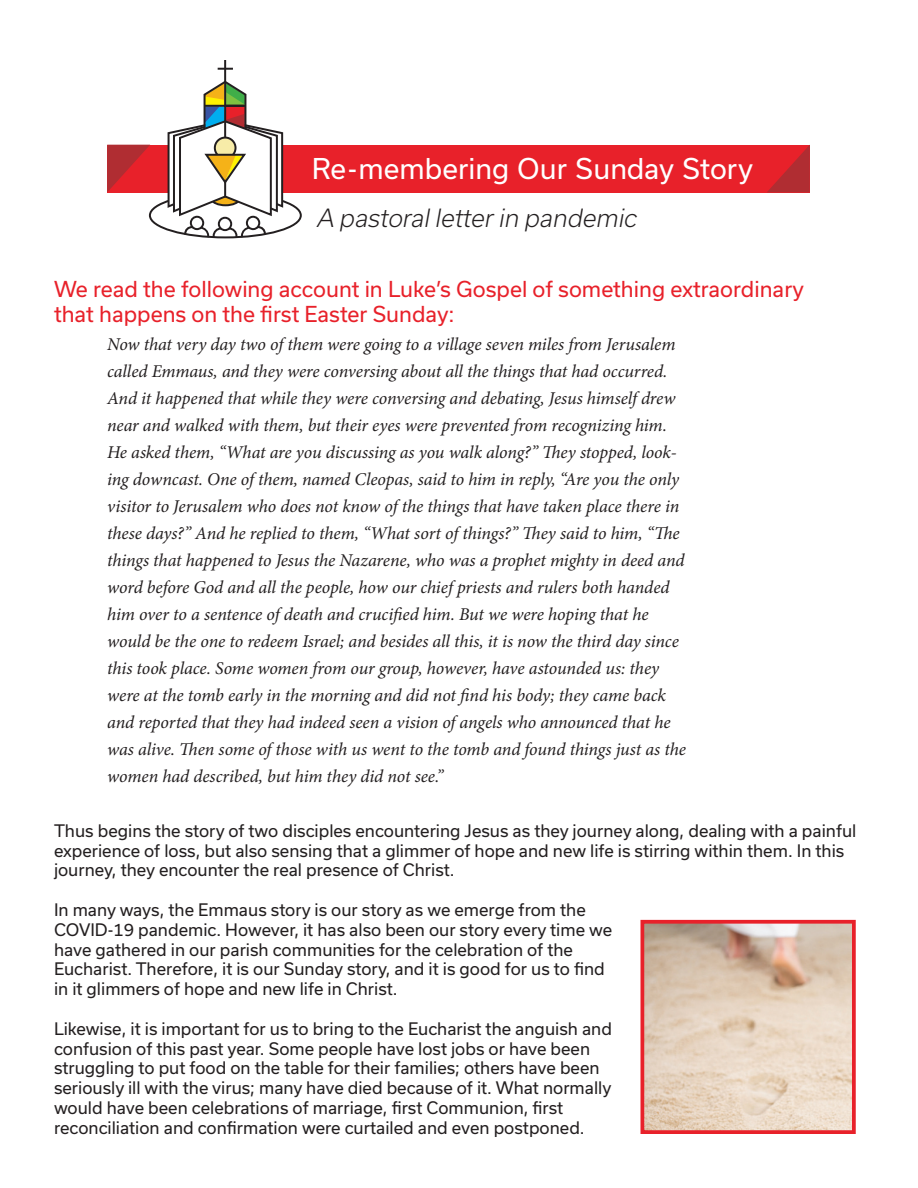
<style>
.page{position:relative;width:918px;height:1188px;background:#fff}
.page>*{position:absolute;margin:0;border:0;box-sizing:border-box;transform-origin:0 0}
.t1{font:27.45px "Usual";color:#fff}
.t2{font:italic 300 24px "Usual";color:#231f20}
.t3{font:21px/25.2px "Usual";color:#e8212a}
.t4{font:italic 18px/27px "Minion Pro";letter-spacing:-.005em;color:#231f20}
.t5{font:16.5px/19.8px "Usual";color:#231f20}
</style>
<div class="page">
<img style="left:645px;top:925px;width:206px;height:204px">
<div style="left:640px;top:920px;width:216px;height:214px;border:4px solid #e8212a"></div>
<div style="left:107px;top:145px;width:703px;height:47px;background:#e8212a"></div>
<svg style="left:107px;top:145px;width:43px;height:47px"></svg>
<svg style="left:218px;top:68px;width:15px;height:2px"></svg>
<div style="left:218px;top:217px;width:14px;height:14px;border:2px solid #231f20;border-radius:50%"></div>
<div style="left:190px;top:216px;width:14px;height:14px;border:2px solid #231f20;border-radius:50%"></div>
<svg style="left:183px;top:224px;width:84px;height:15px"></svg>
<div style="left:247px;top:217px;width:12px;height:12px;background:#fff;border-radius:50%"></div>
<div style="left:246px;top:216px;width:14px;height:14px;border:2px solid #231f20;border-radius:50%"></div>
<hr style="left:224px;top:60px;width:2px;height:137px;background:#231f20">
<svg style="left:167px;top:79px;width:118px;height:139px"></svg>
<svg style="left:767px;top:145px;width:43px;height:47px"></svg>
<h1 class="t1" style="left:312px;top:153px;width:443px">Re-membering Our Sunday Story</h1>
<h2 class="t2" style="left:316px;top:204px;width:326px">A pastoralletterin pandemic</h2>
<p class="t3" style="left:54px;top:276px;width:752px">We read the following account in Luke’s Gospel of something extraordinary that happens on the first Easter Sunday:</p>
<p class="t4" style="left:107px;top:331px;width:580px">Now that very day two of them were going to a village seven miles from Jerusalem called Emmaus, and they were conversing about all the things that had occurred.<br>And it happened that while they were conversing and debating, Jesus himself drew near and walked with them, but their eyes were prevented from recognizing him.<br>He asked them, “What are you discussing as you walk along?” They stopped, look&shy;ing downcast. One of them, named Cleopas, said to him in reply, “Are you the only visitor to Jerusalem who does not know of the things that have taken place there in these days?” And he replied to them, “What sort of things?” They said to him, “The things that happened to Jesus the Nazarene, who was a prophet mighty in deed and word before God and all the people, how our chief priests and rulers both handed him over to a sentence of death and crucified him. But we were hoping that he would be the one to redeem Israel; and besides all this, it is now the third day since this took place. Some women from our group, however, have astounded us: they were at the tomb early in the morning and did not find his body; they came back and reported that they had indeed seen a vision of angels who announced that he was alive. Then some of those with us went to the tomb and found things just as the women had described, but him they did not see.”</p>
<p class="t5" style="left:54px;top:821px;width:804px">Thus begins the story of two disciples encountering Jesus as they journey along, dealing with a painful experience of loss, but also sensing that a glimmer of hope and new life is stirring within them. In this journey, they encounter the real presence of Christ.</p>
<p class="t5" style="left:54px;top:900px;width:560px">In many ways, the Emmaus story is our story as we emerge from the COVID-19 pandemic. However, it has also been our story every time we have gathered in our parish communities for the celebration of the Eucharist. Therefore, it is our Sunday story, and it is good for us to find in it glimmers of hope and new life in Christ.</p>
<p class="t5" style="left:54px;top:1019px;width:559px">Likewise, it is important for us to bring to the Eucharist the anguish and confusion of this past year. Some people have lost jobs or have been struggling to put food on the table for their families; others have been seriously ill with the virus; many have died because of it. What normally would have been celebrations of marriage, first Communion, first reconciliation and confirmation were curtailed and even postponed.</p>
</div>
